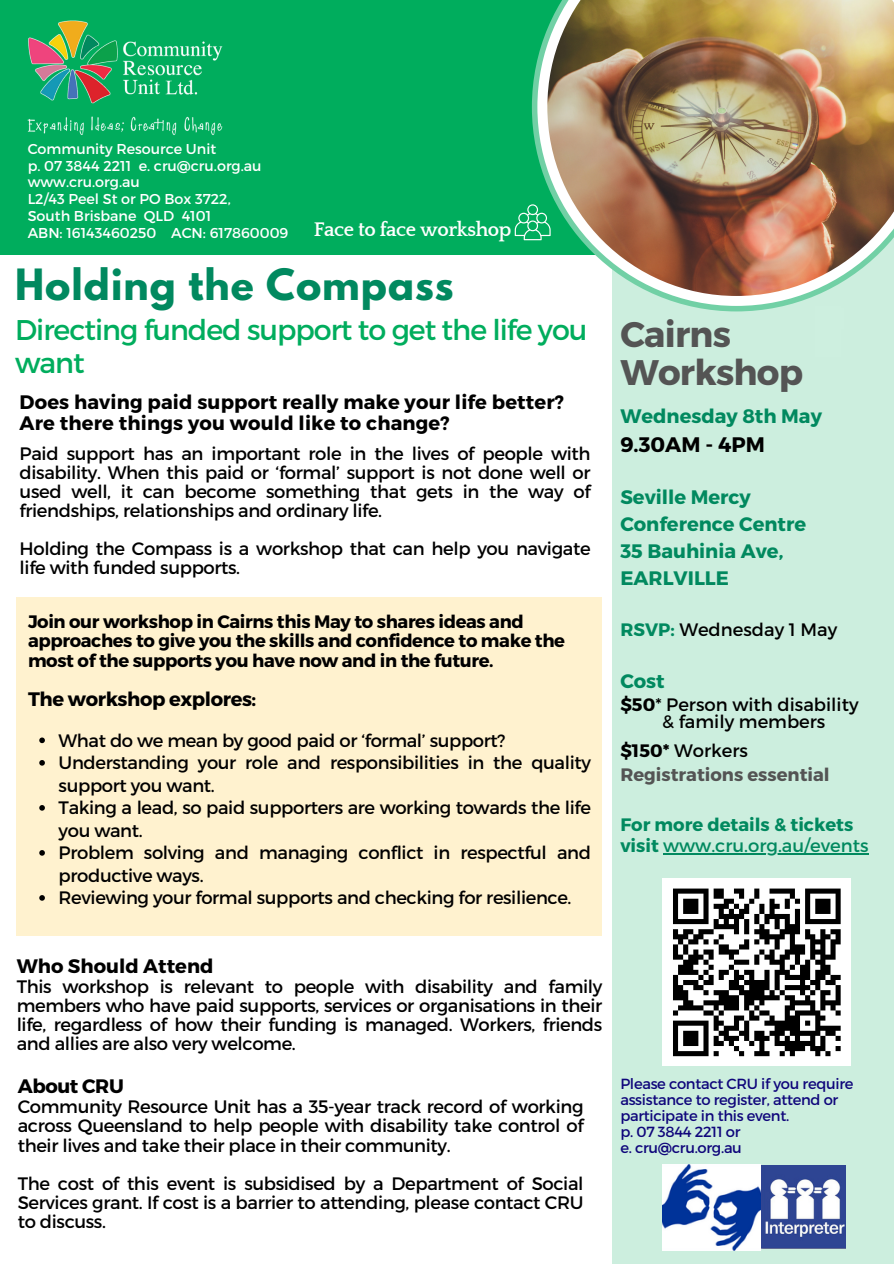
<style>
.page{position:relative;width:894px;height:1264px;background:#fff}
.page>*{position:absolute;margin:0;border:0;box-sizing:border-box;transform-origin:0 0}
.t1{font:700 38.1px "League Spartan";letter-spacing:.025em;color:#01895f}
.t2{font:700 35.55px/38.2px "Montserrat";letter-spacing:-.02em;color:#545454}
.t3{font:28.5px/32.7px "Montserrat";letter-spacing:-.035em;color:#00ad5d}
.t4{font:700 21px "Montserrat";color:#000}
.t5{font:700 20.25px "Quattrocento";letter-spacing:-.02em;color:#fff}
.t6{font:700 19.5px/21.3px "Montserrat";letter-spacing:.01em;color:#000}
.t7{font:700 19.5px/27px "Montserrat";color:#01895f}
.t8{font:700 19.5px "Montserrat";letter-spacing:-.02em;color:#000}
.t9{font:18px/19.2px "Montserrat";letter-spacing:-.02em;color:#000;text-align:justify}
.t10{font:700 18px/19.2px "Montserrat";letter-spacing:-.02em;color:#000}
.t11{font:18px/17.2px "Montserrat";color:#000;text-align:center}
.t12{font:700 18px/21px "Montserrat";color:#01895f}
.t13{font:700 18px/23.2px "Montserrat";color:#545454}
.t14{font:14.7px/15.8px "Montserrat";letter-spacing:-.02em;color:#0f067b}
.t15{font:14.25px "Montserrat";color:#fff}
.s1{font-weight:700;color:#01895f}
.s2{font-weight:700}
.s3{color:#000}
.s4{font-weight:400;color:#000}
.s5{font-weight:400}
</style>
<div class="page">
<div style="left:612px;top:235px;width:281px;height:1028px;background:#cceede"></div>
<div style="left:0;top:0;width:864px;height:255px;background:#00ad5d"></div>
<img style="left:27px;top:20px;width:196px;height:115px">
<img style="left:760px;top:1165px;width:85px;height:83px">
<img style="left:662px;top:1164px;width:98px;height:86px">
<div style="left:17px;top:596px;width:585px;height:339px;background:#fff2cf"></div>
<svg style="left:531px;top:62px;width:252px;height:249px"></svg>
<svg style="left:537px;top:30px;width:277px;height:276px;fill:#fff"></svg>
<img style="left:547px;top:0;width:346px;height:296px">
<hr style="left:663px;top:853px;width:205px;height:2px;background:#01895f">
<svg style="left:39px;top:737px;width:6px;height:6px"></svg>
<svg style="left:39px;top:760px;width:6px;height:5px"></svg>
<svg style="left:39px;top:805px;width:6px;height:5px"></svg>
<svg style="left:39px;top:850px;width:6px;height:5px"></svg>
<svg style="left:39px;top:895px;width:6px;height:5px"></svg>
<svg style="left:514px;top:204px;width:36px;height:36px"></svg>
<div style="left:662px;top:878px;width:188px;height:188px;background:#fff"></div>
<svg style="left:673px;top:888px;width:168px;height:169px"></svg>
<p class="t15" style="left:28px;top:139px;width:190px">Community Resource Unit</p>
<p class="t15" style="left:28px;top:156px;width:235px">p. 07 3844 2211 e. cru@cru.org.au</p>
<h1 class="t15" style="left:28px;top:173px;width:114px">www.cru.org.au</h1>
<h2 class="t15" style="left:28px;top:190px;width:204px">L2/43 Peel St or PO Box 3722,</h2>
<h3 class="t15" style="left:28px;top:207px;width:185px">South Brisbane QLD 4101</h3>
<h5 class="t15" style="left:28px;top:224px;width:262px">ABN: 16143460250 ACN: 617860009</h5>
<h5 class="t5" style="left:313px;top:219px;width:199px">Face to face workshop</h5>
<p class="t1" style="left:15px;top:266px;width:440px">Holding the Compass</p>
<p class="t3" style="left:15px;top:312px;width:573px">Directing funded support to get the life you want</p>
<p class="t6" style="left:20px;top:390px;width:546px">Does having paid support really make your life better?<br>Are there things you would like to change?</p>
<h3 class="t9" style="left:20px;top:443px;width:572px">Paid support has an important role in the lives of people with disability. When this paid or ‘formal’ support is not done well or used well, it can become something that gets in the way of friendships, relationships and ordinary life.</h3>
<p class="t9" style="left:20px;top:538px;width:572px">Holding the Compass is a workshop that can help you navigate life with funded supports.</p>
<p class="t10" style="left:28px;top:611px;width:538px">Join our workshop in Cairns this May to shares ideas and approaches to give you the skills and confidence to make the most of the supports you have now and in the future.</p>
<p class="t8" style="left:28px;top:686px;width:230px">The workshop explores:</p>
<p class="t9" style="left:59px;top:729px;width:448px">What do we mean by good paid or ‘formal’ support?</p>
<p class="t9" style="left:59px;top:750px;width:533px;line-height:22.5px">Understanding your role and responsibilities in the quality support you want.</p>
<p class="t9" style="left:59px;top:795px;width:533px;line-height:22.5px">Taking a lead, so paid supporters are working towards the life you want.</p>
<h5 class="t9" style="left:59px;top:840px;width:533px;line-height:22.5px">Problem solving and managing conflict in respectful and productive ways.</h5>
<h5 class="t9" style="left:59px;top:887px;width:514px">Reviewing your formal supports and checking for resilience.</h5>
<p class="t2" style="left:620px;top:313px;width:184px">Cairns<br>Workshop</p>
<h1 class="t7" style="left:620px;top:401px;width:203px">Wednesday 8th May</h1>
<h1 class="t4" style="left:620px;top:431px;width:146px">9.30AM - 4PM</h1>
<h3 class="t7" style="left:620px;top:482px;width:187px">Seville Mercy<br>Conference Centre<br>35 Bauhinia Ave,<br>EARLVILLE</h3>
<h3 class="t11" style="left:620px;top:620px;width:218px"><span class="s1">RSVP:</span> Wednesday 1 May</h3>
<h5 class="t7" style="left:620px;top:667px;width:46px">Cost</h5>
<h5 class="t11" style="left:620px;top:695px;width:240px"><span class="s2">$50</span>* Person with disability &amp; family members</h5>
<h5 class="t13" style="left:620px;top:738px;width:211px"><span class="s3">$150*</span> <span class="s4">Workers<br></span>Registrations essential</h5>
<h5 class="t12" style="left:620px;top:813px;width:250px">For more details &amp; tickets visit <span class="s5">www.cru.org.au/events</span></h5>
<p class="t6" style="left:17px;top:954px;width:198px">Who Should Attend</p>
<p class="t9" style="left:17px;top:976px;width:587px">This workshop is relevant to people with disability and family members who have paid supports, services or organisations in their life, regardless of how their funding is managed. Workers, friends and allies are also very welcome.</p>
<p class="t8" style="left:18px;top:1073px;width:107px">About CRU</p>
<p class="t9" style="left:18px;top:1096px;width:567px">Community Resource Unit has a 35-year track record of working across Queensland to help people with disability take control of their lives and take their place in their community.</p>
<p class="t9" style="left:18px;top:1172px;width:567px">The cost of this event is subsidised by a Department of Social Services grant. If cost is a barrier to attending, please contact CRU to discuss.</p>
<h5 class="t14" style="left:620px;top:1075px;width:234px">Please contact CRU if you require assistance to register, attend or participate in this event.</h5>
<h4 class="t14" style="left:620px;top:1122px;width:122px">p. 07 3844 2211 or</h4>
<h3 class="t14" style="left:620px;top:1138px;width:123px">e. cru@cru.org.au</h3>
</div>
